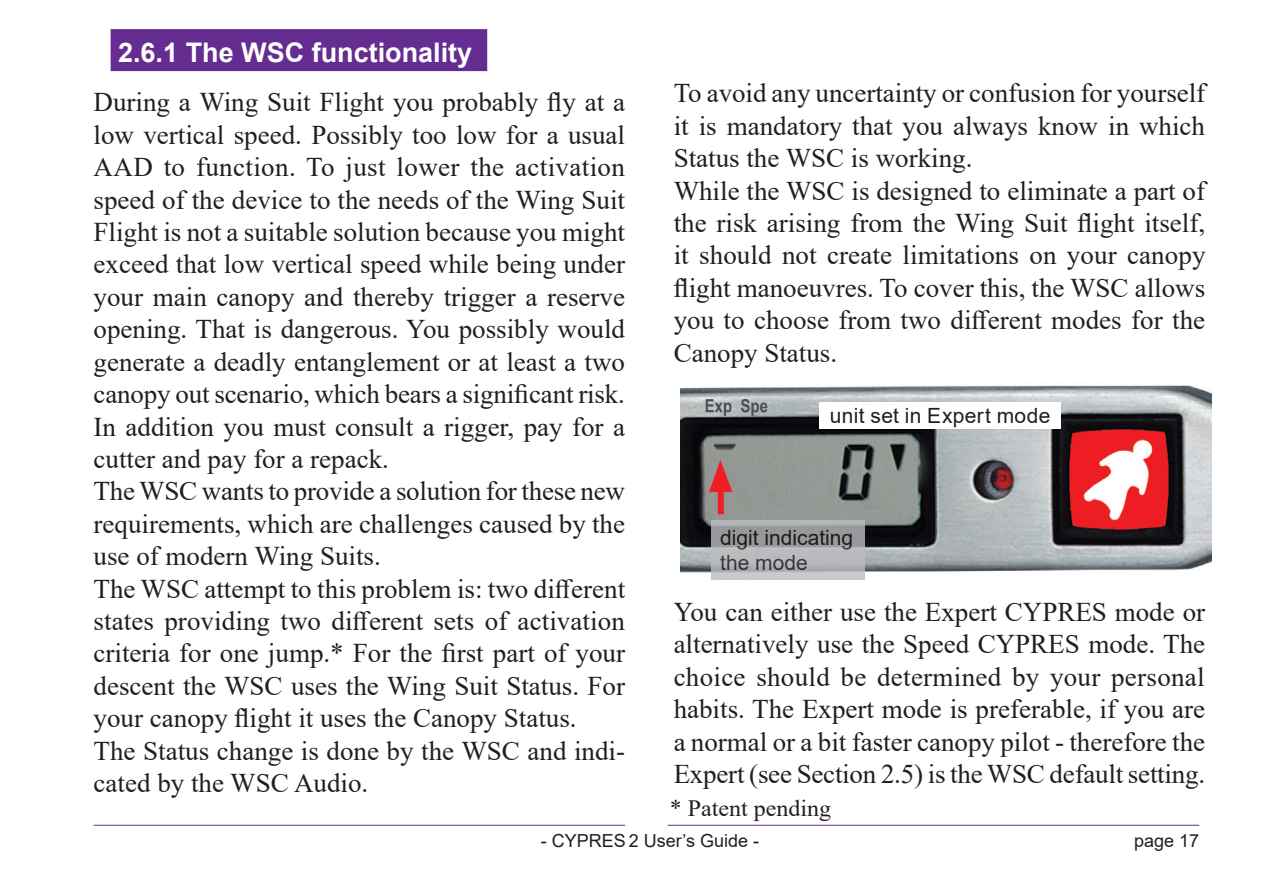
<style>
.page{position:relative;width:1263px;height:893px;background:#fff}
.page>*{position:absolute;margin:0;border:0;box-sizing:border-box;transform-origin:0 0}
.t1{font:27px/32.4px "Times New Roman";color:#231f20}
.t2{font:700 27px "Arial";color:#fff}
.t3{font:23.4px "Times New Roman";color:#231f20}
.t4{font:21px/25.2px "Arial";color:#231f20}
.t5{font:18px "Arial";color:#231f20}
</style>
<div class="page">
<hr style="left:668px;top:825px;width:531px;height:1px;background:#652d91">
<hr style="left:94px;top:825px;width:531px;height:1px;background:#652d91">
<div style="left:111px;top:29px;width:376px;height:42px;background:#652d91"></div>
<img style="left:680px;top:385px;width:532px;height:195px">
<img style="left:706px;top:399px;width:61px;height:17px">
<div style="left:819px;top:402px;width:242px;height:27px;background:#fff"></div>
<svg style="left:712px;top:521px;width:153px;height:59px"></svg>
<div style="left:717px;top:481px;width:7px;height:33px;background:#ee1f23"></div>
<svg style="left:709px;top:460px;width:23px;height:32px"></svg>
<p class="t2" style="left:118px;top:34px;width:356px">2.6.1 The WSC functionality</p>
<p class="t1" style="left:94px;top:85px;width:533px">During a Wing Suit Flight you probably fly at a low vertical speed. Possibly too low for a usual AAD to function. To just lower the activation speed of the device to the needs of the Wing Suit Flight is not a suitable solution because you might exceed that low vertical speed while being under your main canopy and thereby trigger a reserve opening. That is dangerous. You possibly would generate a deadly entanglement or at least a two canopy out scenario, which bears a significant risk.<br>In addition you must consult a rigger, pay for a cutter and pay for a repack.<br>The WSC wants to provide a solution for these new requirements, which are challenges caused by the use of modern Wing Suits.<br>The WSC attempt to this problem is: two different states providing two different sets of activation criteria for one jump.* For the first part of your descent the WSC uses the Wing Suit Status. For your canopy flight it uses the Canopy Status.<br>The Status change is done by the WSC and indi&shy;cated by the WSC Audio.</p>
<p class="t1" style="left:674px;top:76px;width:533px">To avoid any uncertainty or confusion for yourself it is mandatory that you always know in which Status the WSC is working.<br>While the WSC is designed to eliminate a part of the risk arising from the Wing Suit flight itself, it should not create limitations on your canopy flight manoeuvres. To cover this, the WSC allows you to choose from two different modes for the Canopy Status.</p>
<p class="t4" style="left:830px;top:403px;width:222px">unit set in Expert mode</p>
<p class="t4" style="left:720px;top:525px;width:135px">digit indicating the mode</p>
<p class="t1" style="left:674px;top:595px;width:533px;text-align:justify">You can either use the Expert CYPRES mode or alternatively use the Speed CYPRES mode. The choice should be determined by your personal habits. The Expert mode is preferable, if you are a normal or a bit faster canopy pilot - therefore the Expert (see Section 2.5) is the WSC default setting.</p>
<p class="t3" style="left:670px;top:791px;width:163px">* Patent pending</p>
<p class="t5" style="left:541px;top:828px;width:220px">- CYPRES 2 User’s Guide -</p>
<p class="t5" style="left:1134px;top:828px;width:67px">page 17</p>
</div>
